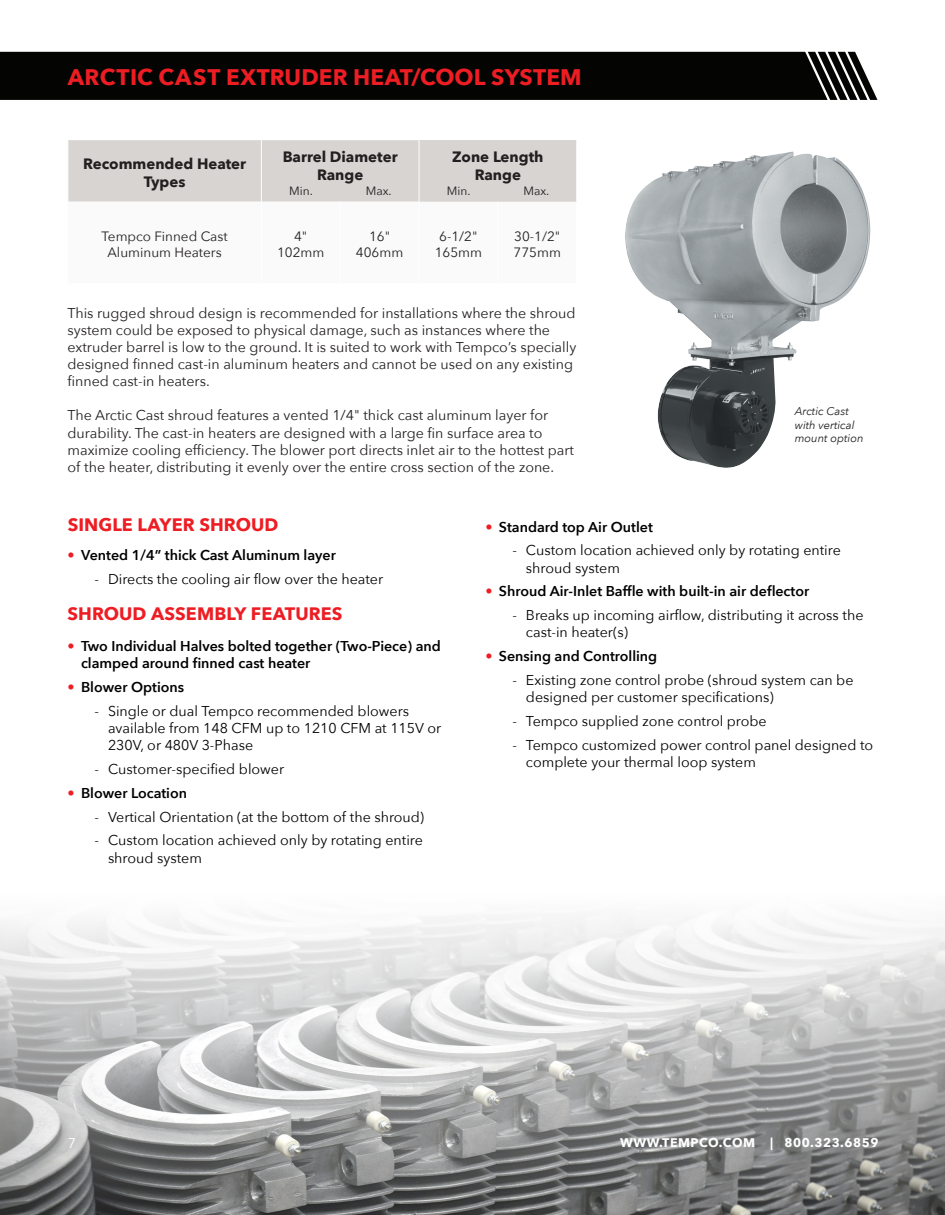
<style>
.page{position:relative;width:945px;height:1215px;background:#fff}
.page>*{position:absolute;margin:0;border:0;box-sizing:border-box;transform-origin:0 0}
.t1{font:700 22.5px "Avenir Next";letter-spacing:.01em;color:#ee1d23}
.t2{font:700 18px "Avenir Next";letter-spacing:.005em;color:#ed1d23}
.t3{font:700 15px/18px "Avenir Next";color:#231f20;text-align:center}
.t4{font:14.25px/17.1px "Avenir Next";color:#000}
.t5{font:14.25px/17.1px "Avenir Next";color:#231f20}
.t6{font:600 14.25px/17.1px "Avenir Next";color:#000}
.t7{font:14.25px "Avenir Next";color:#fff}
.t8{font:13.5px/16.2px "Avenir Next";color:#231f20;text-align:center}
.t9{font:700 12.45px "Avenir Next";letter-spacing:.04em;color:#fff}
.t10{font:12px "Avenir Next";color:#231f20}
.t11{font:italic 11.25px/13.5px "Avenir Next";color:#231f20}
.s1{color:#ed1d23}
</style>
<div class="page">
<div style="left:0;top:52px;width:877px;height:48px;background:#040503"></div>
<img style="left:625px;top:152px;width:245px;height:316px">
<div style="left:69px;top:140px;width:507px;height:62px;background:#d7d4d2"></div>
<hr style="left:261px;top:140px;width:1px;height:62px;background:#fff">
<hr style="left:419px;top:140px;width:1px;height:62px;background:#fff">
<img style="left:0;top:918px;width:945px;height:297px">
<h1 class="t1" style="left:68px;top:58px;width:516px">ARCTIC CAST EXTRUDER HEAT/COOL SYSTEM</h1>
<p class="t3" style="left:83px;top:155px;width:165px">Recommended Heater<br>Types</p>
<p class="t3" style="left:283px;top:147px;width:117px">Barrel Diameter<br>Range</p>
<p class="t10" style="left:289px;top:181px;width:25px">Min.</p>
<p class="t10" style="left:366px;top:181px;width:27px">Max.</p>
<p class="t3" style="left:452px;top:147px;width:93px">Zone Length<br>Range</p>
<p class="t10" style="left:447px;top:181px;width:25px">Min.</p>
<p class="t10" style="left:523px;top:181px;width:27px">Max.</p>
<p class="t8" style="left:102px;top:228px;width:128px">Tempco Finned Cast<br>Aluminum Heaters</p>
<p class="t8" style="left:277px;top:228px;width:49px">4"<br>102mm</p>
<p class="t8" style="left:356px;top:228px;width:49px">16"<br>406mm</p>
<p class="t8" style="left:435px;top:228px;width:49px">6-1/2"<br>165mm</p>
<p class="t8" style="left:514px;top:228px;width:49px;text-align:left">30-1/2"<br>775mm</p>
<p class="t5" style="left:68px;top:304px;width:510px">This rugged shroud design is recommended for installations where the shroud system could be exposed to physical damage, such as instances where the extruder barrel is low to the ground. It is suited to work with Tempco’s specially designed finned cast-in aluminum heaters and cannot be used on any existing finned cast-in heaters.</p>
<p class="t5" style="left:68px;top:406px;width:508px">The Arctic Cast shroud features a vented 1/4" thick cast aluminum layer for durability. The cast-in heaters are designed with a large fin surface area to maximize cooling efficiency. The blower port directs inlet air to the hottest part of the heater, distributing it evenly over the entire cross section of the zone.</p>
<p class="t11" style="left:795px;top:404px;width:70px">Arctic Cast with vertical mount option</p>
<p class="t2" style="left:68px;top:509px;width:212px">SINGLE LAYER SHROUD</p>
<p class="t6" style="left:485px;top:518px;width:169px"><span class="s1">•</span> Standard top Air Outlet</p>
<p class="t4" style="left:526px;top:541px;width:316px;text-indent:-14px">- Custom location achieved only by rotating entire shroud system</p>
<p class="t6" style="left:485px;top:583px;width:325px"><span class="s1">•</span> Shroud Air-Inlet Baffle with built-in air deflector</p>
<p class="t4" style="left:526px;top:606px;width:339px;text-indent:-14px">- Breaks up incoming airflow, distributing it across the cast-in heater(s)</p>
<p class="t6" style="left:485px;top:647px;width:173px"><span class="s1">•</span> Sensing and Controlling</p>
<p class="t4" style="left:526px;top:671px;width:329px;text-indent:-14px">- Existing zone control probe (shroud system can be designed per customer specifications)</p>
<p class="t4" style="left:512px;top:712px;width:256px">- Tempco supplied zone control probe</p>
<p class="t4" style="left:526px;top:736px;width:349px;text-indent:-14px">- Tempco customized power control panel designed to complete your thermal loop system</p>
<p class="t6" style="left:68px;top:546px;width:270px"><span class="s1">•</span> Vented 1/4” thick Cast Aluminum layer</p>
<p class="t4" style="left:94px;top:570px;width:290px">- Directs the cooling air flow over the heater</p>
<p class="t2" style="left:68px;top:598px;width:277px">SHROUD ASSEMBLY FEATURES</p>
<p class="t6" style="left:81px;top:637px;width:361px;text-indent:-14px"><span class="s1">•</span> Two Individual Halves bolted together (Two-Piece) and clamped around finned cast heater</p>
<p class="t6" style="left:68px;top:678px;width:118px"><span class="s1">•</span> Blower Options</p>
<p class="t4" style="left:108px;top:702px;width:335px;text-indent:-14px">- Single or dual Tempco recommended blowers available from 148 CFM up to 1210 CFM at 115V or<br>230V, or 480V 3-Phase</p>
<p class="t4" style="left:94px;top:760px;width:191px">- Customer-specified blower</p>
<p class="t6" style="left:68px;top:784px;width:121px"><span class="s1">•</span> Blower Location</p>
<p class="t4" style="left:94px;top:807px;width:331px">- Vertical Orientation (at the bottom of the shroud)</p>
<p class="t4" style="left:108px;top:831px;width:316px;text-indent:-14px">- Custom location achieved only by rotating entire shroud system</p>
<p class="t7" style="left:68px;top:1131px;width:10px">7</p>
<p class="t9" style="left:620px;top:1132px;width:260px">WWW.TEMPCO.COM | 800.323.6859</p>
</div>
